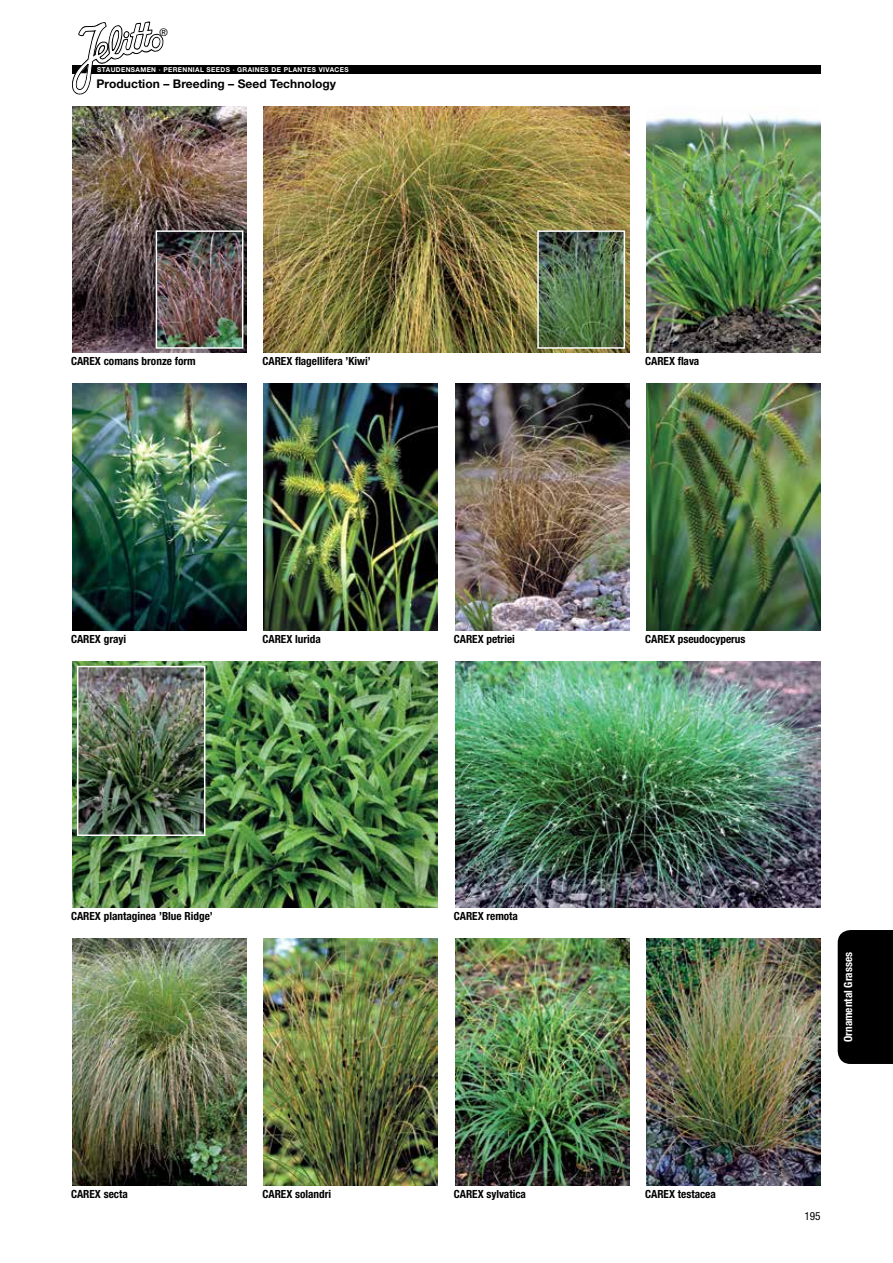
<style>
.page{position:relative;width:893px;height:1263px;background:#fff}
.page>*{position:absolute;margin:0;border:0;box-sizing:border-box;transform-origin:0 0}
.t1{font:700 12px "Helvetica Neue LT Std";letter-spacing:.005em;color:#000}
.t2{font:700 condensed 11.25px "Helvetica Neue LT Std";color:#000}
.t3{font:700 condensed 11.25px "Helvetica Neue LT Std";color:#fff}
.t4{font:condensed 11.25px "Helvetica Neue LT Std";color:#000}
.t5{font:10.5px "Helvetica Neue LT Std";color:#000}
.t6{font:700 6.75px "Helvetica Neue LT";letter-spacing:.055em;color:#fff}
</style>
<div class="page">
<div style="left:72px;top:65px;width:749px;height:8px;background:#000"></div>
<svg style="left:72px;top:21px;width:92px;height:74px"></svg>
<img style="left:264px;top:106px;width:365px;height:247px">
<img style="left:72px;top:661px;width:366px;height:247px">
<img style="left:646px;top:114px;width:175px;height:239px">
<img style="left:455px;top:661px;width:366px;height:247px">
<img style="left:72px;top:106px;width:175px;height:247px">
<img style="left:72px;top:384px;width:175px;height:246px">
<img style="left:159px;top:233px;width:81px;height:113px">
<div style="left:156px;top:230px;width:87px;height:119px;border:2px solid #fff"></div>
<img style="left:80px;top:669px;width:122px;height:164px">
<div style="left:77px;top:666px;width:128px;height:170px;border:2px solid #fff"></div>
<img style="left:264px;top:384px;width:174px;height:246px">
<img style="left:455px;top:384px;width:174px;height:246px">
<img style="left:646px;top:384px;width:175px;height:246px">
<img style="left:72px;top:939px;width:175px;height:246px">
<img style="left:264px;top:939px;width:174px;height:246px">
<img style="left:455px;top:939px;width:174px;height:246px">
<img style="left:646px;top:939px;width:175px;height:246px">
<img style="left:540px;top:233px;width:82px;height:113px">
<div style="left:537px;top:230px;width:88px;height:119px;border:2px solid #fff"></div>
<div style="left:838px;top:930px;width:55px;height:134px;background:#000"></div>
<p class="t5" style="left:159px;top:26px;width:10px">®</p>
<p class="t6" style="left:97px;top:65px;width:253px">STAUDENSAMEN · PERENNIAL SEEDS · GRAINES DE PLANTES VIVACES</p>
<p class="t1" style="left:97px;top:76px;width:241px">Production – Breeding – Seed Technology</p>
<p class="t2" style="left:71px;top:354px;width:126px">CAREX comans bronze form</p>
<p class="t2" style="left:263px;top:354px;width:110px">CAREX flagellifera ’Kiwi’</p>
<p class="t2" style="left:645px;top:354px;width:55px">CAREX flava</p>
<p class="t2" style="left:71px;top:632px;width:56px">CAREX grayi</p>
<p class="t2" style="left:263px;top:632px;width:60px">CAREX lurida</p>
<p class="t2" style="left:454px;top:632px;width:63px">CAREX petriei</p>
<p class="t2" style="left:645px;top:632px;width:102px">CAREX pseudocyperus</p>
<p class="t2" style="left:71px;top:909px;width:143px">CAREX plantaginea ’Blue Ridge’</p>
<p class="t2" style="left:454px;top:909px;width:66px">CAREX remota</p>
<p class="t2" style="left:71px;top:1187px;width:58px">CAREX secta</p>
<p class="t2" style="left:263px;top:1187px;width:70px">CAREX solandri</p>
<p class="t2" style="left:454px;top:1187px;width:74px">CAREX sylvatica</p>
<p class="t2" style="left:645px;top:1187px;width:72px">CAREX testacea</p>
<p class="t3" style="left:841px;top:1042px;width:92px;rotate:-90deg">Ornamental Grasses</p>
<p class="t4" style="left:804px;top:1209px;width:18px">195</p>
</div>
